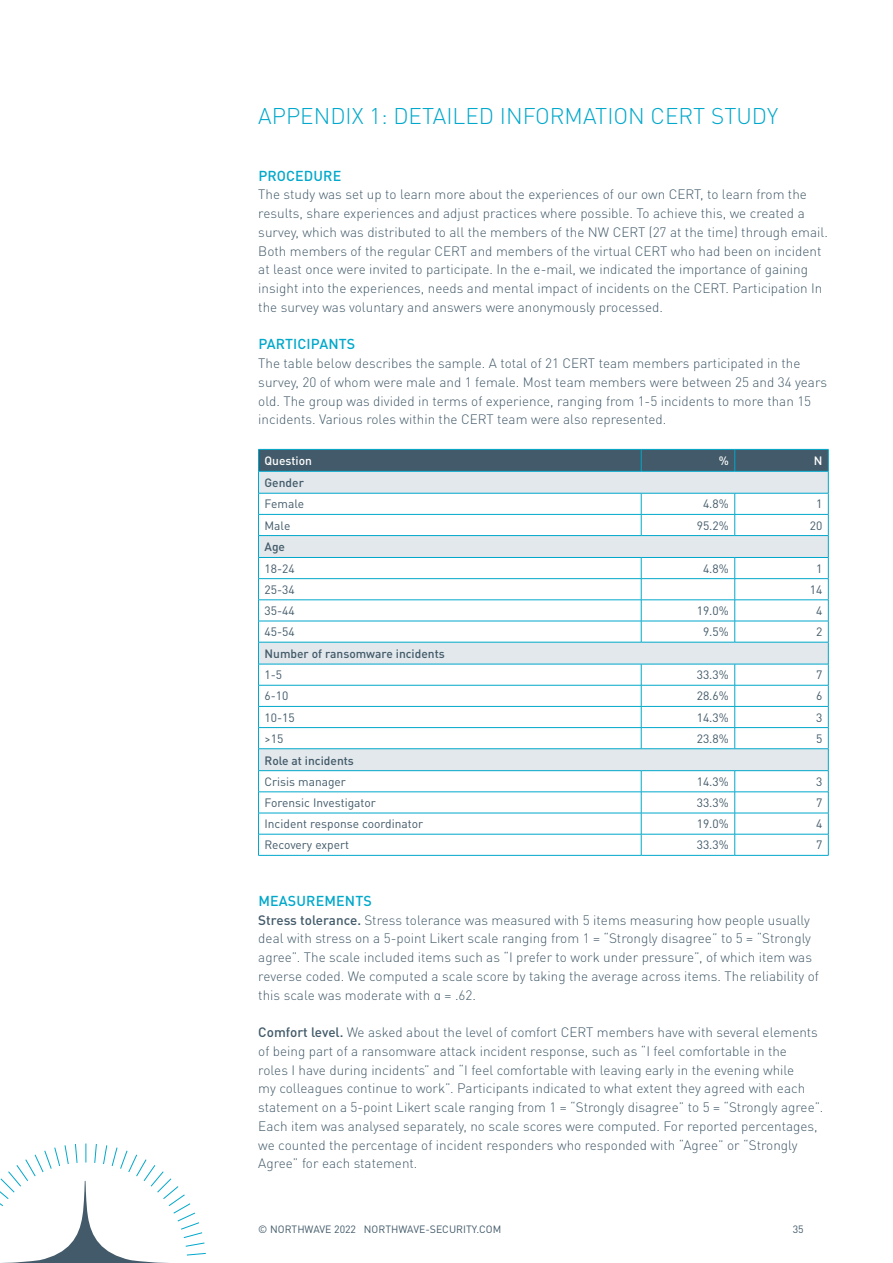
<style>
.page{position:relative;width:893px;height:1263px;background:#fff}
.page>*{position:absolute;margin:0;border:0;box-sizing:border-box;transform-origin:0 0}
.t1{font:300 22.5px "DIN";color:#00a8cb}
.t2{font:500 14.25px "DIN Pro";letter-spacing:.01em;color:#00a8cb}
.t3{font:300 13.5px/18.8px "DIN Pro";color:#425a69}
.t4{font:12px "DIN Pro";color:#425a69}
.t5{font:500 12px "DIN";color:#425a69}
.t6{font:500 12px "DIN";color:#fff}
.t7{font:10.5px "DIN";color:#425a69}
.s1{font-family:"DIN";font-weight:500}
</style>
<div class="page">
<svg style="left:0;top:1143px;width:206px;height:120px"></svg>
<svg style="left:258px;top:449px;width:571px;height:406px"></svg>
<hr style="left:258px;top:855px;width:383px;height:1px;background:#00a8cb">
<hr style="left:641px;top:855px;width:94px;height:1px;background:#00a8cb">
<hr style="left:735px;top:855px;width:93px;height:1px;background:#00a8cb">
<h1 class="t1" style="left:258px;top:102px;width:521px">APPENDIX 1: DETAILED INFORMATION CERT STUDY</h1>
<p class="t2" style="left:258px;top:164px;width:84px">PROCEDURE</p>
<p class="t3" style="left:258px;top:184px;width:571px">The study was set up to learn more about the experiences of our own CERT, to learn from the results, share experiences and adjust practices where possible. To achieve this, we created a survey, which was distributed to all the members of the NW CERT (27 at the time) through email.<br>Both members of the regular CERT and members of the virtual CERT who had been on incident at least once were invited to participate. In the e-mail, we indicated the importance of gaining insight into the experiences, needs and mental impact of incidents on the CERT. Participation In the survey was voluntary and answers were anonymously processed.</p>
<p class="t2" style="left:258px;top:333px;width:98px">PARTICIPANTS</p>
<p class="t3" style="left:258px;top:353px;width:570px">The table below describes the sample. A total of 21 CERT team members participated in the survey, 20 of whom were male and 1 female. Most team members were between 25 and 34 years old. The group was divided in terms of experience, ranging from 1-5 incidents to more than 15 incidents. Various roles within the CERT team were also represented.</p>
<p class="t6" style="left:264px;top:453px;width:49px">Question</p>
<p class="t6" style="left:719px;top:453px;width:12px">%</p>
<p class="t6" style="left:814px;top:453px;width:10px">N</p>
<p class="t5" style="left:264px;top:475px;width:41px">Gender</p>
<p class="t4" style="left:264px;top:495px;width:41px">Female</p>
<p class="t4" style="left:703px;top:495px;width:27px">4.8%</p>
<p class="t4" style="left:816px;top:495px;width:8px">1</p>
<p class="t4" style="left:264px;top:516px;width:27px">Male</p>
<p class="t4" style="left:697px;top:516px;width:34px">95.2%</p>
<p class="t4" style="left:810px;top:516px;width:14px">20</p>
<p class="t5" style="left:264px;top:539px;width:22px">Age</p>
<p class="t4" style="left:264px;top:559px;width:32px">18-24</p>
<p class="t4" style="left:703px;top:559px;width:27px">4.8%</p>
<p class="t4" style="left:816px;top:559px;width:8px">1</p>
<p class="t4" style="left:264px;top:580px;width:32px">25-34</p>
<p class="t4" style="left:810px;top:580px;width:14px">14</p>
<p class="t4" style="left:264px;top:601px;width:32px">35-44</p>
<p class="t4" style="left:697px;top:601px;width:34px">19.0%</p>
<p class="t4" style="left:816px;top:601px;width:8px">4</p>
<p class="t4" style="left:264px;top:622px;width:32px">45-54</p>
<p class="t4" style="left:703px;top:622px;width:27px">9.5%</p>
<p class="t4" style="left:816px;top:622px;width:8px">2</p>
<p class="t5" style="left:264px;top:646px;width:182px">Number of ransomware incidents</p>
<p class="t4" style="left:264px;top:665px;width:19px">1-5</p>
<p class="t4" style="left:697px;top:665px;width:34px">33.3%</p>
<p class="t4" style="left:816px;top:665px;width:8px">7</p>
<p class="t4" style="left:264px;top:687px;width:25px">6-10</p>
<p class="t4" style="left:697px;top:687px;width:34px">28.6%</p>
<p class="t4" style="left:816px;top:687px;width:8px">6</p>
<p class="t4" style="left:264px;top:708px;width:32px">10-15</p>
<p class="t4" style="left:697px;top:708px;width:34px">14.3%</p>
<p class="t4" style="left:816px;top:708px;width:8px">3</p>
<p class="t4" style="left:264px;top:729px;width:20px">&gt;15</p>
<p class="t4" style="left:697px;top:729px;width:34px">23.8%</p>
<p class="t4" style="left:816px;top:729px;width:8px">5</p>
<p class="t5" style="left:264px;top:753px;width:91px">Role at incidents</p>
<p class="t4" style="left:264px;top:772px;width:83px">Crisis manager</p>
<p class="t4" style="left:697px;top:772px;width:34px">14.3%</p>
<p class="t4" style="left:816px;top:772px;width:8px">3</p>
<p class="t4" style="left:264px;top:793px;width:113px">Forensic Investigator</p>
<p class="t4" style="left:697px;top:793px;width:34px">33.3%</p>
<p class="t4" style="left:816px;top:793px;width:8px">7</p>
<p class="t4" style="left:264px;top:814px;width:160px">Incident response coordinator</p>
<p class="t4" style="left:697px;top:814px;width:34px">19.0%</p>
<p class="t4" style="left:816px;top:814px;width:8px">4</p>
<p class="t4" style="left:264px;top:835px;width:86px">Recovery expert</p>
<p class="t4" style="left:697px;top:835px;width:34px">33.3%</p>
<p class="t4" style="left:816px;top:835px;width:8px">7</p>
<p class="t2" style="left:258px;top:889px;width:115px">MEASUREMENTS</p>
<p class="t3" style="left:258px;top:909px;width:562px"><span class="s1">Stress tolerance.</span> Stress tolerance was measured with 5 items measuring how people usually deal with stress on a 5-point Likert scale ranging from 1 = “Strongly disagree” to 5 = “Strongly agree”. The scale included items such as “I prefer to work under pressure”, of which item was reverse coded. We computed a scale score by taking the average across items. The reliability of this scale was moderate with α = .62.</p>
<p class="t3" style="left:258px;top:1022px;width:566px"><span class="s1">Comfort level.</span> We asked about the level of comfort CERT members have with several elements of being part of a ransomware attack incident response, such as “I feel comfortable in the<br>roles I have during incidents” and “I feel comfortable with leaving early in the evening while<br>my colleagues continue to work”. Participants indicated to what extent they agreed with each statement on a 5-point Likert scale ranging from 1 = “Strongly disagree” to 5 = “Strongly agree”.<br>Each item was analysed separately, no scale scores were computed. For reported percentages, we counted the percentage of incident responders who responded with “Agree” or “Strongly Agree” for each statement.</p>
<p class="t7" style="left:258px;top:1222px;width:244px">© NORTHWAVE 2022 NORTHWAVE-SECURITY.COM</p>
<p class="t7" style="left:793px;top:1222px;width:12px">35</p>
</div>
